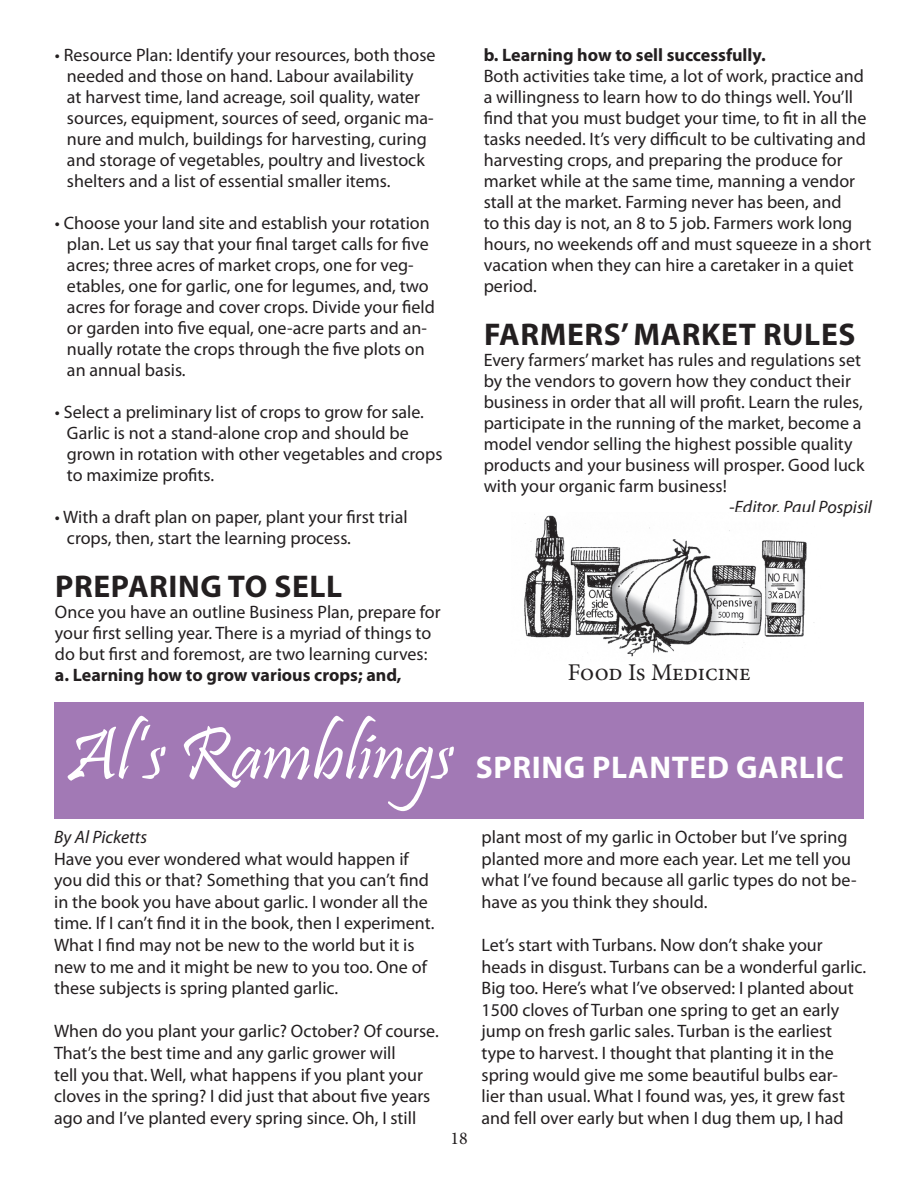
<style>
.page{position:relative;width:918px;height:1188px;background:#fff}
.page>*{position:absolute;margin:0;border:0;box-sizing:border-box;transform-origin:0 0}
.t1{font:76.5px "Pristina";color:#fff}
.t2{font:700 31.5px "Myriad Pro";letter-spacing:.02em;color:#231f20}
.t3{font:700 31.5px "Myriad Pro";letter-spacing:.02em;color:#fff}
.t4{font:24px "Minion Pro";color:#231f20}
.t5{font:18px/21px "Myriad Pro";color:#231f20}
.t6{font:700 18px "Myriad Pro";color:#231f20}
.t7{font:italic 18px "Myriad Pro";color:#231f20}
.t8{font:18px "Minion Pro";color:#231f20}
</style>
<div class="page">
<div style="left:54px;top:702px;width:810px;height:117px;background:#a279b5"></div>
<img style="left:524px;top:515px;width:290px;height:142px">
<p class="t5" style="left:67px;top:44px;width:370px;text-indent:-12px">• Resource Plan: Identify your resources, both those needed and those on hand. Labour availability<br>at harvest time, land acreage, soil quality, water sources, equipment, sources of seed, organic ma&shy;nure and mulch, buildings for harvesting, curing and storage of vegetables, poultry and livestock shelters and a list of essential smaller items.</p>
<p class="t5" style="left:67px;top:212px;width:369px;text-indent:-12px">• Choose your land site and establish your rotation plan. Let us say that your final target calls for five acres; three acres of market crops, one for veg&shy;etables, one for garlic, one for legumes, and, two acres for forage and cover crops. Divide your field or garden into five equal, one-acre parts and an&shy;nually rotate the crops through the five plots on an annual basis.</p>
<p class="t5" style="left:67px;top:401px;width:377px;text-indent:-12px">• Select a preliminary list of crops to grow for sale.<br>Garlic is not a stand-alone crop and should be grown in rotation with other vegetables and crops to maximize profits.</p>
<p class="t5" style="left:67px;top:506px;width:342px;text-indent:-12px">• With a draft plan on paper, plant your first trial crops, then, start the learning process.</p>
<h2 class="t2" style="left:55px;top:565px;width:289px">Preparing to Sell</h2>
<p class="t5" style="left:55px;top:601px;width:387px">Once you have an outline Business Plan, prepare for your first selling year. There is a myriad of things to do but first and foremost, are two learning curves:</p>
<p class="t6" style="left:55px;top:663px;width:348px">a. Learning how to grow various crops; and,</p>
<p class="t6" style="left:484px;top:43px;width:284px">b. Learning how to sell successfully.</p>
<p class="t5" style="left:484px;top:65px;width:389px">Both activities take time, a lot of work, practice and a willingness to learn how to do things well. You’ll find that you must budget your time, to fit in all the tasks needed. It’s very difficult to be cultivating and harvesting crops, and preparing the produce for market while at the same time, manning a vendor stall at the market. Farming never has been, and<br>to this day is not, an 8 to 5 job. Farmers work long hours, no weekends off and must squeeze in a short vacation when they can hire a caretaker in a quiet period.</p>
<h2 class="t2" style="left:484px;top:313px;width:373px">Farmers’ Market Rules</h2>
<p class="t5" style="left:484px;top:349px;width:382px">Every farmers’ market has rules and regulations set by the vendors to govern how they conduct their business in order that all will profit. Learn the rules, participate in the running of the market, become a model vendor selling the highest possible quality products and your business will prosper. Good luck with your organic farm business!</p>
<p class="t7" style="left:729px;top:495px;width:145px">-Editor, Paul Pospisil</p>
<h3 class="t4" style="left:568px;top:656px;width:184px">Food Is Medicine</h3>
<h1 class="t1" style="left:68px;top:712px;width:387px">Al’s Ramblings</h1>
<p class="t7" style="left:54px;top:826px;width:95px">By Al Picketts</p>
<p class="t5" style="left:54px;top:847px;width:382px;line-height:21.6px">Have you ever wondered what would happen if you did this or that? Something that you can’t find in the book you have about garlic. I wonder all the time. If I can’t find it in the book, then I experiment.<br>What I find may not be new to the world but it is new to me and it might be new to you too. One of these subjects is spring planted garlic.</p>
<p class="t5" style="left:54px;top:1020px;width:386px;line-height:21.6px">When do you plant your garlic? October? Of course.<br>That’s the best time and any garlic grower will<br>tell you that. Well, what happens if you plant your cloves in the spring? I did just that about five years ago and I’ve planted every spring since. Oh, I still</p>
<p class="t8" style="left:450px;top:1126px;width:19px">18</p>
<h2 class="t3" style="left:476px;top:747px;width:369px">Spring planted garlic</h2>
<p class="t5" style="left:482px;top:826px;width:377px;line-height:21.6px">plant most of my garlic in October but I’ve spring planted more and more each year. Let me tell you what I’ve found because all garlic types do not be&shy;have as you think they should.</p>
<p class="t5" style="left:482px;top:934px;width:386px;line-height:21.6px">Let’s start with Turbans. Now don’t shake your heads in disgust. Turbans can be a wonderful garlic.<br>Big too. Here’s what I’ve observed: I planted about 1500 cloves of Turban one spring to get an early jump on fresh garlic sales. Turban is the earliest type to harvest. I thought that planting it in the spring would give me some beautiful bulbs ear-<br>lier than usual. What I found was, yes, it grew fast and fell over early but when I dug them up, I had</p>
</div>
